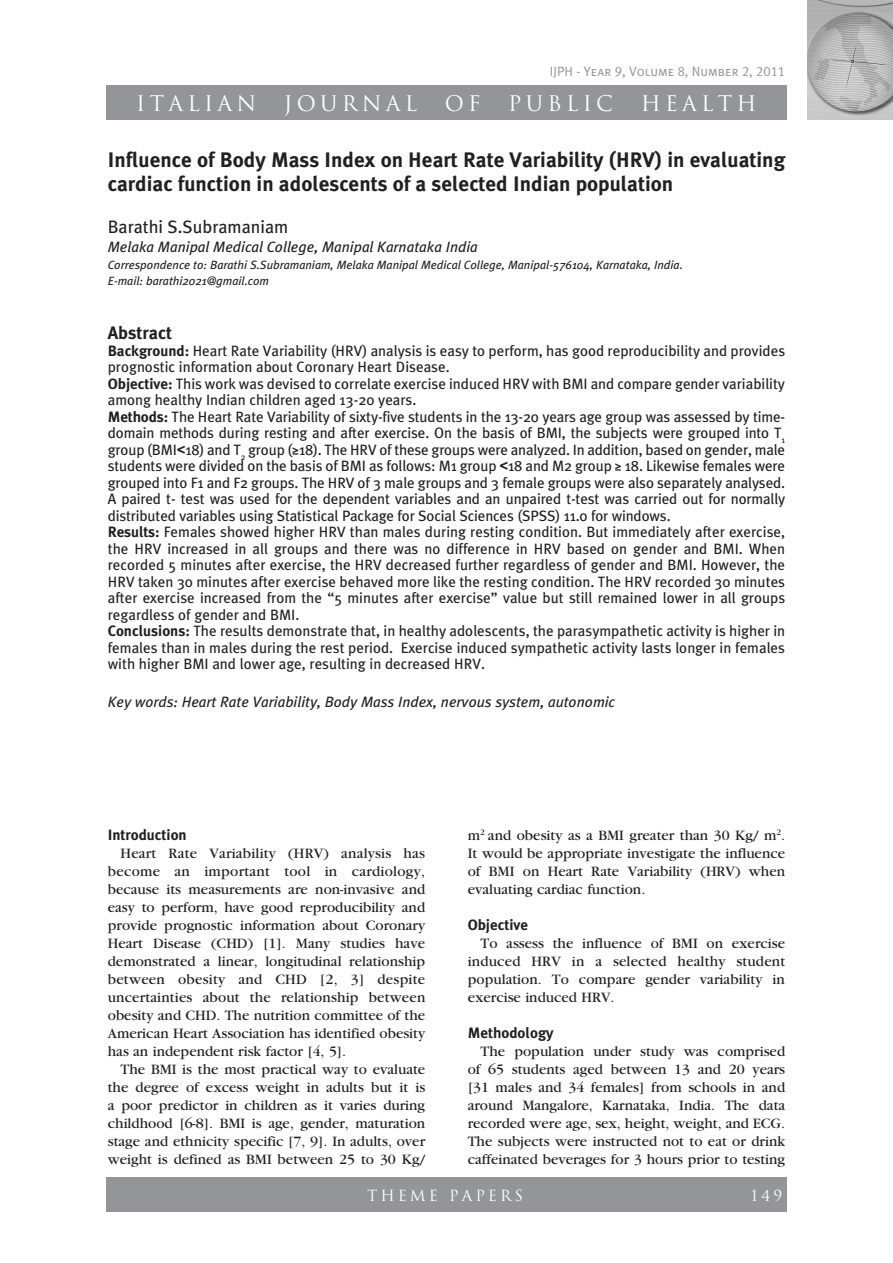
<style>
.page{position:relative;width:893px;height:1263px;background:#fff}
.page>*{position:absolute;margin:0;border:0;box-sizing:border-box;transform-origin:0 0}
.t1{font:700 21px/24px "Meta Plus";color:#231f20}
.t2{font:21px "Trajan";letter-spacing:.2em;color:#fff}
.t3{font:18px "Meta Plus";color:#231f20}
.t4{font:700 18px "Meta Plus";color:#231f20}
.t5{font:15px/16.5px "Meta Plus";color:#231f20}
.t6{font:15px/18px "Garamond";color:#231f20;text-align:justify}
.t7{font:italic 15px "Meta Plus";color:#231f20}
.t8{font:700 15px "Meta Plus";color:#231f20}
.t9{font:15px "Trajan";letter-spacing:.2em;color:#fff}
.t10{font:13.5px "Meta Plus Normal Caps";color:#939598}
.t11{font:italic 12px/16.5px "Meta Plus";color:#231f20}
.s1{font-weight:700}
.s2{font-family:"Arial";font-weight:700}
</style>
<div class="page">
<img style="left:808px;top:0;width:85px;height:119px">
<div style="left:106px;top:85px;width:681px;height:34px;background:#939598"></div>
<div style="left:106px;top:1178px;width:681px;height:34px;background:#939598"></div>
<p class="t10" style="left:550px;top:63px;width:237px">IJPH - Year 9, Volume 8, Number 2, 2011</p>
<h1 class="t2" style="left:136px;top:91px;width:121px">ITALIAN</h1>
<h1 class="t2" style="left:284px;top:91px;width:135px">JOURNAL</h1>
<h1 class="t2" style="left:445px;top:91px;width:37px">OF</h1>
<h1 class="t2" style="left:508px;top:91px;width:106px">PUBLIC</h1>
<h1 class="t2" style="left:641px;top:91px;width:117px">HEALTH</h1>
<h1 class="t1" style="left:108px;top:147px;width:679px">Influence of Body Mass Index on Heart Rate Variability (HRV) in evaluating cardiac function in adolescents of a selected Indian population</h1>
<p class="t3" style="left:108px;top:216px;width:182px">Barathi S.Subramaniam</p>
<p class="t7" style="left:108px;top:238px;width:372px">Melaka Manipal Medical College, Manipal Karnataka India</p>
<p class="t11" style="left:108px;top:256px;width:577px">Correspondence to: Barathi S.Subramaniam, Melaka Manipal Medical College, Manipal-576104, Karnataka, India.<br>E-mail: barathi2021@gmail.com</p>
<p class="t4" style="left:108px;top:322px;width:66px">Abstract</p>
<p class="t5" style="left:108px;top:342px;width:679px"><span class="s1">Background:</span> Heart Rate Variability (HRV) analysis is easy to perform, has good reproducibility and provides prognostic information about Coronary Heart Disease.<br><span class="s1">Objective:</span> This work was devised to correlate exercise induced HRV with BMI and compare gender variability among healthy Indian children aged 13-20 years.<br><span class="s1">Methods:</span> The Heart Rate Variability of sixty-five students in the 13-20 years age group was assessed by time&shy;domain methods during resting and after exercise. On the basis of BMI, the subjects were grouped into T<sub>1 </sub>group (BMI<span class="s2">&lt;</span>18) and T<sub>2</sub> group (≥18). The HRV of these groups were analyzed. In addition, based on gender, male students were divided on the basis of BMI as follows: M1 group <span class="s2">&lt;</span>18 and M2 group ≥ 18. Likewise females were grouped into F1 and F2 groups. The HRV of 3 male groups and 3 female groups were also separately analysed.<br>A paired t- test was used for the dependent variables and an unpaired t-test was carried out for normally distributed variables using Statistical Package for Social Sciences (SPSS) 11.0 for windows.<br><span class="s1">Results:</span> Females showed higher HRV than males during resting condition. But immediately after exercise, the HRV increased in all groups and there was no difference in HRV based on gender and BMI. When recorded 5 minutes after exercise, the HRV decreased further regardless of gender and BMI. However, the HRV taken 30 minutes after exercise behaved more like the resting condition. The HRV recorded 30 minutes after exercise increased from the “5 minutes after exercise” value but still remained lower in all groups regardless of gender and BMI.<br><span class="s1">Conclusions:</span> The results demonstrate that, in healthy adolescents, the parasympathetic activity is higher in females than in males during the rest period. Exercise induced sympathetic activity lasts longer in females with higher BMI and lower age, resulting in decreased HRV.</p>
<p class="t7" style="left:108px;top:693px;width:509px">Key words: Heart Rate Variability, Body Mass Index, nervous system, autonomic</p>
<p class="t8" style="left:108px;top:826px;width:80px">Introduction</p>
<p class="t6" style="left:108px;top:845px;width:319px;text-indent:13px">Heart Rate Variability (HRV) analysis has become an important tool in cardiology, because its measurements are non-invasive and easy to perform, have good reproducibility and provide prognostic information about Coronary Heart Disease (CHD) [1]. Many studies have demonstrated a linear, longitudinal relationship between obesity and CHD [2, 3] despite uncertainties about the relationship between obesity and CHD. The nutrition committee of the American Heart Association has identified obesity has an independent risk factor [4, 5].</p>
<p class="t6" style="left:108px;top:1061px;width:319px;text-indent:13px">The BMI is the most practical way to evaluate the degree of excess weight in adults but it is a poor predictor in children as it varies during childhood [6-8]. BMI is age, gender, maturation stage and ethnicity specific [7, 9]. In adults, over weight is defined as BMI between 25 to 30 Kg/</p>
<p class="t6" style="left:468px;top:826px;width:319px">m<sup>2</sup> and obesity as a BMI greater than 30 Kg/ m<sup>2</sup>.<br>It would be appropriate investigate the influence of BMI on Heart Rate Variability (HRV) when evaluating cardiac function.</p>
<p class="t8" style="left:468px;top:916px;width:62px">Objective</p>
<p class="t6" style="left:468px;top:934px;width:319px;text-indent:13px">To assess the influence of BMI on exercise induced HRV in a selected healthy student population. To compare gender variability in exercise induced HRV.</p>
<p class="t8" style="left:468px;top:1024px;width:87px">Methodology</p>
<p class="t6" style="left:468px;top:1042px;width:319px;text-indent:13px">The population under study was comprised of 65 students aged between 13 and 20 years [31 males and 34 females] from schools in and around Mangalore, Karnataka, India. The data recorded were age, sex, height, weight, and ECG.<br>The subjects were instructed not to eat or drink caffeinated beverages for 3 hours prior to testing</p>
<p class="t9" style="left:367px;top:1186px;width:157px">THEME PAPERS</p>
<p class="t9" style="left:751px;top:1186px;width:33px">149</p>
</div>
